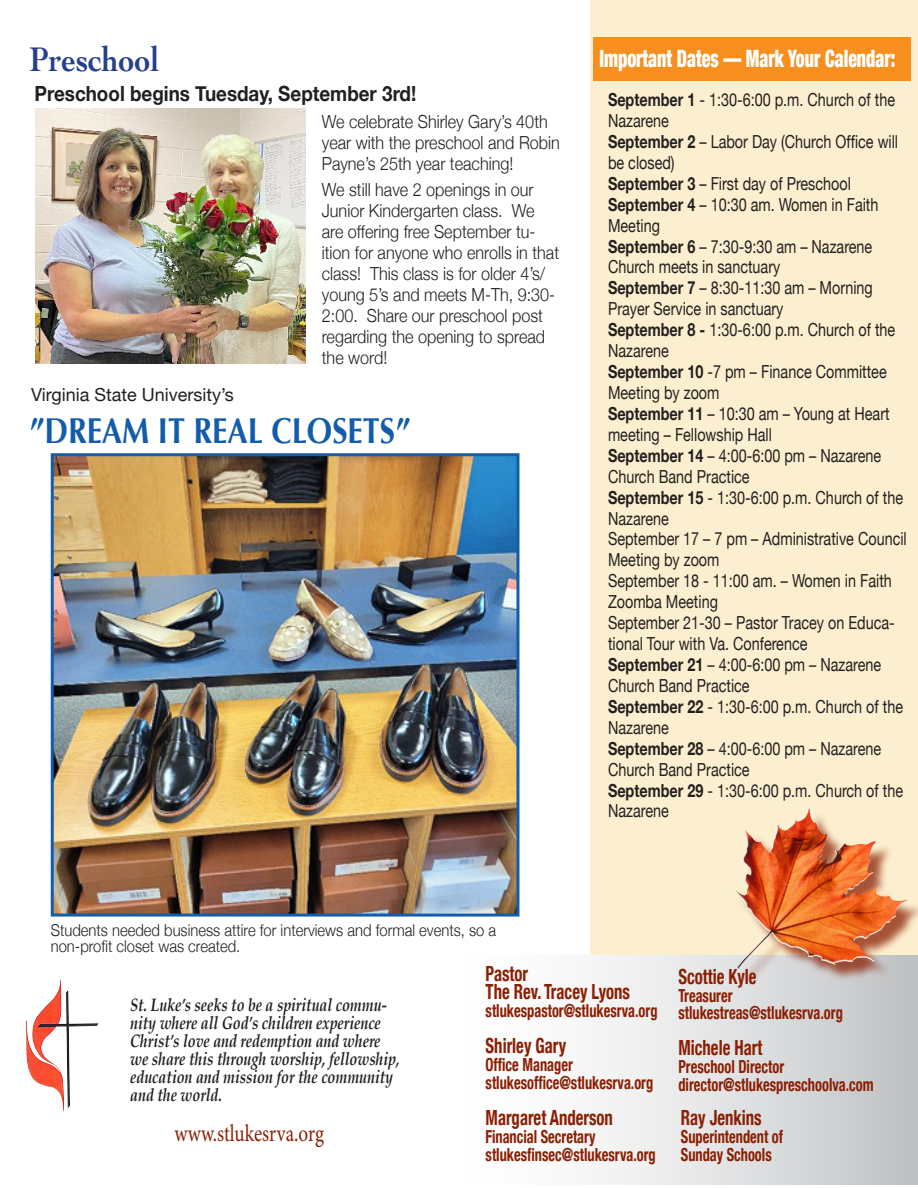
<style>
.page{position:relative;width:918px;height:1188px;background:#fff}
.page>*{position:absolute;margin:0;border:0;box-sizing:border-box;transform-origin:0 0}
.t1{font:700 35.85px "Optima";color:#135cab;scale:.85 1}
.t2{font:700 35.85px "Cochin";color:#253f8e;scale:.85 1}
.t3{font:900 condensed 23.85px "Helvetica Neue";color:#fff;scale:.75 1}
.t4{font:23.85px "Minion Pro";color:#8a1f03;scale:.8 1}
.t5{font:700 condensed 20.85px "Helvetica Neue";color:#8a1f03;scale:.8 1}
.t6{font:700 20.85px "Helvetica Neue";color:#231f20;scale:.9 1}
.t7{font:18px/20.9px "Helvetica Neue";color:#231f20;scale:.8 1}
.t8{font:300 18px/20.9px "Helvetica Neue";color:#231f20;scale:.9 1}
.t9{font:700 condensed 18px "Helvetica Neue";color:#8a1f03;scale:.8 1}
.t10{font:italic 700 18px/18px "Palatino";letter-spacing:-.005em;color:#231f20;scale:.8 1}
.t11{font:18px "Helvetica Neue";color:#231f20}
.t12{font:300 16.5px/16.5px "Helvetica Neue";color:#231f20;scale:.9 1}
.s1{font-weight:700}
</style>
<div class="page">
<div style="left:591px;top:0;width:327px;height:963px;background:#fcefcf"></div>
<div style="left:593px;top:37px;width:317px;height:43px;background:#f78f1e"></div>
<img style="left:35px;top:109px;width:270px;height:254px">
<img style="left:55px;top:457px;width:460px;height:456px">
<div style="left:51px;top:453px;width:468px;height:464px;border:3px solid #135cab"></div>
<div style="left:402px;top:956px;width:516px;height:229px;background:linear-gradient(to right,#fff,#c6c7c9)"></div>
<img style="left:26px;top:980px;width:73px;height:132px">
<div style="left:737px;top:812px;width:181px;height:176px;background:#8a1f03;opacity:.75"></div>
<img style="left:734px;top:820px;width:177px;height:150px">
<p class="t2" style="left:29px;top:35px;width:155px">Preschool</p>
<p class="t6" style="left:35px;top:77px;width:426px">Preschool begins Tuesday, September 3rd!</p>
<p class="t11" style="left:31px;top:382px;width:204px">Virginia State University’s</p>
<p class="t8" style="left:322px;top:110px;width:266px">We celebrate Shirley Gary’s 40th year with the preschool and Robin<br>Payne’s 25th year teaching!</p>
<p class="t8" style="left:322px;top:178px;width:265px">We still have 2 openings in our<br>Junior Kindergarten class. We are offering free September tu&shy;ition for anyone who enrolls in that class! This class is for older 4’s/ young 5’s and meets M-Th, 9:30-<br>2:00. Share our preschool post regarding the opening to spread the word!</p>
<p class="t1" style="left:29px;top:410px;width:450px">”DREAM IT REAL CLOSETS”</p>
<p class="t3" style="left:599px;top:39px;width:396px">Important Dates — Mark Your Calendar:</p>
<p class="t7" style="left:608px;top:90px;width:360px"><span class="s1">September 1</span> - 1:30-6:00 p.m. Church of the<br>Nazarene</p>
<p class="t7" style="left:608px;top:132px;width:364px"><span class="s1">September 2</span> – Labor Day (Church Office will be closed)</p>
<p class="t7" style="left:608px;top:174px;width:305px"><span class="s1">September 3</span> – First day of Preschool</p>
<p class="t7" style="left:608px;top:195px;width:340px"><span class="s1">September 4</span> – 10:30 am. Women in Faith<br>Meeting</p>
<p class="t7" style="left:608px;top:237px;width:332px"><span class="s1">September 6</span> – 7:30-9:30 am – Nazarene<br>Church meets in sanctuary</p>
<p class="t7" style="left:608px;top:279px;width:333px"><span class="s1">September 7</span> – 8:30-11:30 am – Morning<br>Prayer Service in sanctuary</p>
<p class="t7" style="left:608px;top:320px;width:361px"><span class="s1">September 8 -</span> 1:30-6:00 p.m. Church of the<br>Nazarene</p>
<p class="t7" style="left:608px;top:362px;width:350px"><span class="s1">September 10</span> -7 pm – Finance Committee<br>Meeting by zoom</p>
<p class="t7" style="left:608px;top:404px;width:354px"><span class="s1">September 11</span> – 10:30 am – Young at Heart meeting – Fellowship Hall</p>
<p class="t7" style="left:608px;top:446px;width:343px"><span class="s1">September 14</span> – 4:00-6:00 pm – Nazarene<br>Church Band Practice</p>
<p class="t7" style="left:608px;top:488px;width:370px"><span class="s1">September 15</span> - 1:30-6:00 p.m. Church of the<br>Nazarene</p>
<p class="t7" style="left:608px;top:530px;width:375px">September 17 – 7 pm – Administrative Council<br>Meeting by zoom</p>
<p class="t7" style="left:608px;top:572px;width:356px">September 18 - 11:00 am. – Women in Faith<br>Zoomba Meeting</p>
<p class="t7" style="left:608px;top:613px;width:360px">September 21-30 – Pastor Tracey on Educa&shy;tional Tour with Va. Conference</p>
<p class="t7" style="left:608px;top:655px;width:343px"><span class="s1">September 21</span> – 4:00-6:00 pm – Nazarene<br>Church Band Practice</p>
<p class="t7" style="left:608px;top:697px;width:370px"><span class="s1">September 22</span> - 1:30-6:00 p.m. Church of the<br>Nazarene</p>
<p class="t7" style="left:608px;top:739px;width:343px"><span class="s1">September 28</span> – 4:00-6:00 pm – Nazarene<br>Church Band Practice</p>
<p class="t7" style="left:608px;top:781px;width:370px"><span class="s1">September 29</span> - 1:30-6:00 p.m. Church of the<br>Nazarene</p>
<p class="t12" style="left:51px;top:921px;width:497px">Students needed business attire for interviews and formal events, so a non-profit closet was created.</p>
<p class="t10" style="left:130px;top:996px;width:338px">St. Luke’s seeks to be a spiritual commu&shy;nity where all God’s children experience Christ’s love and redemption and where we share this through worship, fellowship, education and mission for the community and the world.</p>
<p class="t4" style="left:174px;top:1118px;width:189px">www.stlukesrva.org</p>
<p class="t5" style="left:486px;top:957px;width:55px">Pastor</p>
<p class="t5" style="left:486px;top:975px;width:182px">The Rev. Tracey Lyons</p>
<p class="t9" style="left:486px;top:996px;width:216px">stlukespastor@stlukesrva.org</p>
<p class="t5" style="left:486px;top:1028px;width:102px">Shirley Gary</p>
<p class="t9" style="left:486px;top:1050px;width:110px">Office Manager</p>
<p class="t9" style="left:486px;top:1068px;width:211px">stlukesoffice@stlukesrva.org</p>
<p class="t5" style="left:486px;top:1100px;width:161px">Margaret Anderson</p>
<p class="t9" style="left:486px;top:1121px;width:139px">Financial Secretary</p>
<p class="t9" style="left:486px;top:1139px;width:214px">stlukesfinsec@stlukesrva.org</p>
<p class="t5" style="left:678px;top:959px;width:99px">Scottie Kyle</p>
<p class="t9" style="left:678px;top:980px;width:69px">Treasurer</p>
<p class="t9" style="left:678px;top:998px;width:207px">stlukestreas@stlukesrva.org</p>
<p class="t5" style="left:678px;top:1031px;width:106px">Michele Hart</p>
<p class="t9" style="left:678px;top:1052px;width:134px">Preschool Director</p>
<p class="t9" style="left:678px;top:1070px;width:246px">director@stlukespreschoolva.com</p>
<p class="t5" style="left:681px;top:1101px;width:103px">Ray Jenkins</p>
<p class="t9" style="left:681px;top:1122px;width:129px">Superintendent of</p>
<p class="t9" style="left:681px;top:1140px;width:115px">Sunday Schools</p>
</div>
